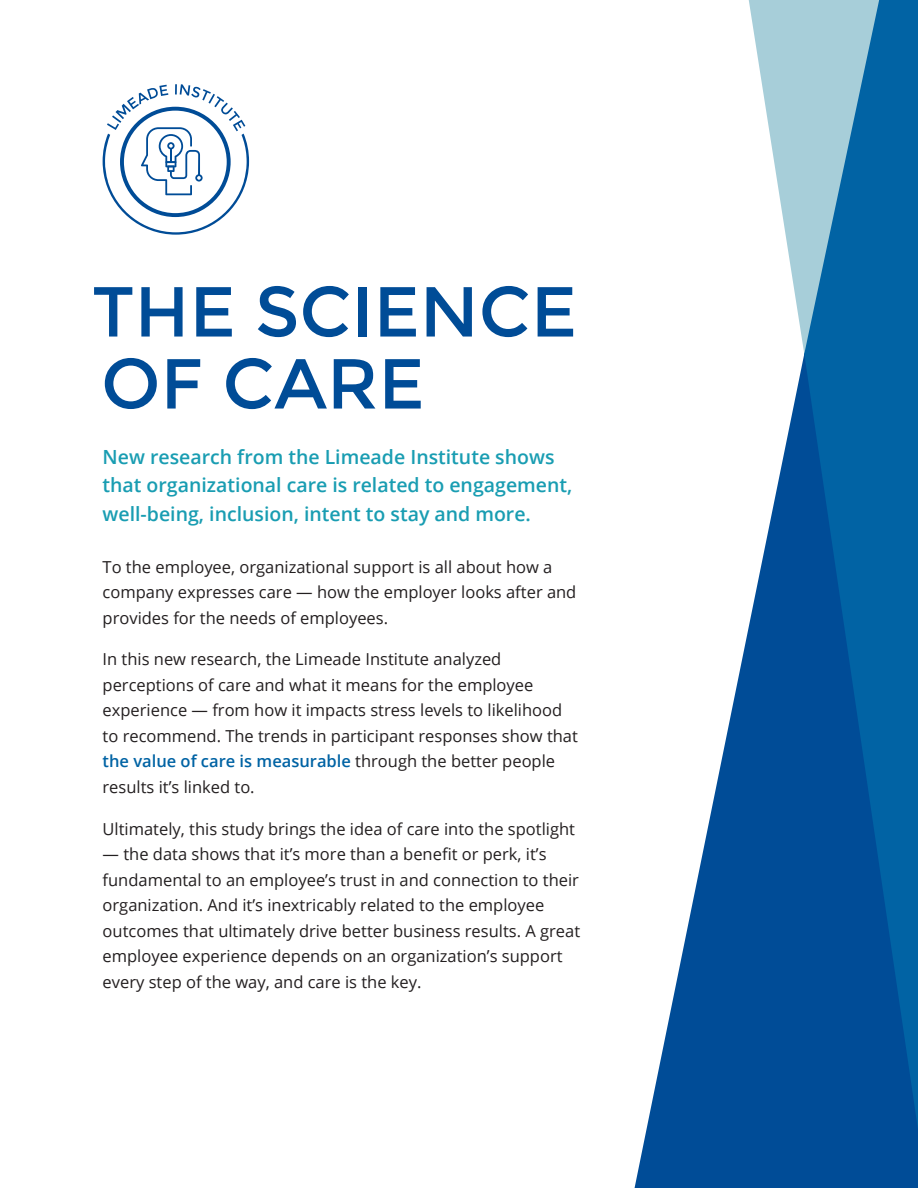
<style>
.page{position:relative;width:918px;height:1188px;background:#fff}
.page>*{position:absolute;margin:0;border:0;box-sizing:border-box;transform-origin:0 0}
.Bullets{font:70.65px/72px "Montserrat";color:#004c97}
.body{font:600 19.5px/28.5px "Open Sans";color:#199db2}
.body-2{font:16.5px/25.5px "Open Sans";color:#231f20}
.s1{font-weight:600;color:#0163a4}
</style>
<div class="page">
<div style="left:804px;top:0;width:114px;height:1188px;background:#0163a4"></div>
<svg style="left:634px;top:355px;width:284px;height:833px;fill:#004c97"></svg>
<svg style="left:749px;top:0;width:130px;height:354px;fill:#a7ced9"></svg>
<svg style="left:103px;top:84px;width:146px;height:151px"></svg>
<p class="Bullets" style="left:92px;top:276px;width:487px">THE SCIENCE<br>OF CARE</p>
<p class="body" style="left:103px;top:442px;width:471px">New research from the Limeade Institute shows that organizational care is related to engagement, well-being, inclusion, intent to stay and more.</p>
<p class="body-2" style="left:103px;top:553px;width:475px">To the employee, organizational support is all about how a company expresses care — how the employer looks after and provides for the needs of employees.</p>
<p class="body-2" style="left:103px;top:646px;width:477px">In this new research, the Limeade Institute analyzed perceptions of care and what it means for the employee experience — from how it impacts stress levels to likelihood to recommend. The trends in participant responses show that <span class="s1">the value of care is measurable</span> through the better people results it’s linked to.</p>
<p class="body-2" style="left:103px;top:815px;width:474px">Ultimately, this study brings the idea of care into the spotlight</p>
<p class="body-2" style="left:103px;top:841px;width:479px">— the data shows that it’s more than a benefit or perk, it’s fundamental to an employee’s trust in and connection to their organization. And it’s inextricably related to the employee outcomes that ultimately drive better business results. A great employee experience depends on an organization’s support every step of the way, and care is the key.</p>
</div>
